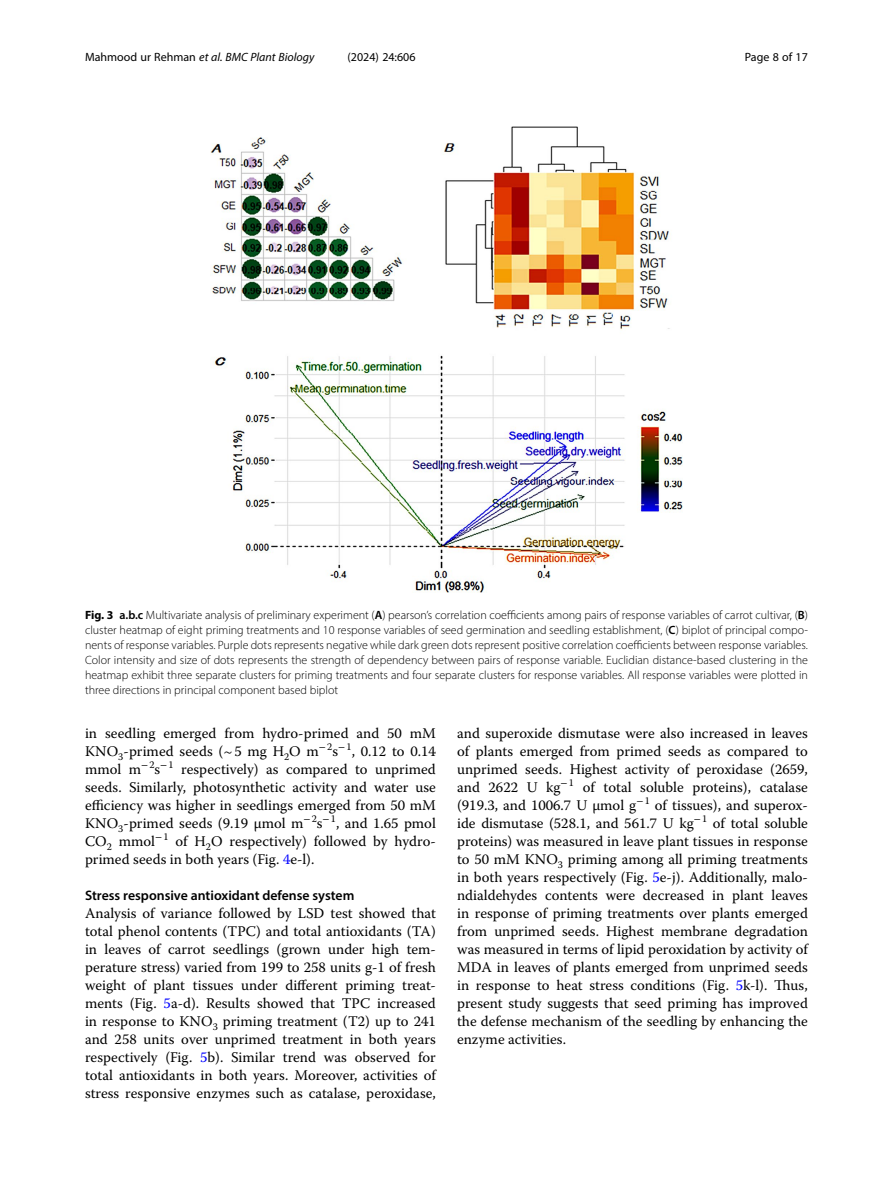
<style>
.page{position:relative;width:893px;height:1191px;background:#fff}
.page>*{position:absolute;margin:0;border:0;box-sizing:border-box;transform-origin:0 0}
.Body_Text{font:14.7px/18px "Warnock Pro";color:#000;text-align:justify}
.Body_Text_Indent{font:14.7px/18px "Warnock Pro";color:#000;text-align:justify}
.Head_2{font:600 13.8px "Myriad Pro";color:#000}
.Figure_Caption{font:300 12px/15px "Myriad Pro";color:#000;text-align:justify}
.t1{font:italic 12px "Myriad Pro";color:#000}
.t2{font:12px "Myriad Pro";color:#000}
.s1{font-style:normal}
.s2{font-weight:700}
.s3{font-weight:600}
.s4{color:#00f}
</style>
<div class="page">
<img style="left:210px;top:126px;width:472px;height:466px">
<p class="t1" style="left:85px;top:50px;width:231px"><span class="s1">Mahmood ur Rehman</span> et al. BMC Plant Biology</p>
<p class="t2" style="left:348px;top:50px;width:70px">(2024) 24:606</p>
<p class="t2" style="left:745px;top:50px;width:65px">Page 8 of 17</p>
<p class="Figure_Caption" style="left:85px;top:608px;width:724px"><span class="s2">Fig. 3</span> <span class="s3">a.b.c</span> Multivariate analysis of preliminary experiment (<span class="s3">A</span>) pearson’s correlation coefficients among pairs of response variables of carrot cultivar, (<span class="s3">B</span>) cluster heatmap of eight priming treatments and 10 response variables of seed germination and seedling establishment, (<span class="s3">C</span>) biplot of principal compo&shy;nents of response variables. Purple dots represents negative while dark green dots represent positive correlation coefficients between response variables.<br>Color intensity and size of dots represents the strength of dependency between pairs of response variable. Euclidian distance-based clustering in the heatmap exhibit three separate clusters for priming treatments and four separate clusters for response variables. All response variables were plotted in three directions in principal component based biplot</p>
<p class="Body_Text_Indent" style="left:85px;top:724px;width:352px">in seedling emerged from hydro-primed and 50 mM KNO<sub>3</sub>-primed seeds (~5 mg H<sub>2</sub>O m<sup>−</sup><sup>2</sup>s<sup>−</sup><sup>1</sup>, 0.12 to 0.14 mmol m<sup>−</sup><sup>2</sup>s<sup>−</sup><sup>1</sup> respectively) as compared to unprimed seeds. Similarly, photosynthetic activity and water use efficiency was higher in seedlings emerged from 50 mM KNO<sub>3</sub>-primed seeds (9.19 µmol m<sup>−</sup><sup>2</sup>s<sup>−</sup><sup>1</sup>, and 1.65 pmol CO<sub>2</sub> mmol<sup>−</sup><sup>1</sup> of H<sub>2</sub>O respectively) followed by hydro&shy;primed seeds in both years (Fig. <span class="s4">4</span>e-l).</p>
<p class="Head_2" style="left:85px;top:887px;width:271px">Stress responsive antioxidant defense system</p>
<p class="Body_Text" style="left:85px;top:904px;width:352px">Analysis of variance followed by LSD test showed that total phenol contents (TPC) and total antioxidants (TA) in leaves of carrot seedlings (grown under high tem&shy;perature stress) varied from 199 to 258 units g-1 of fresh weight of plant tissues under different priming treat&shy;ments (Fig. <span class="s4">5</span>a-d). Results showed that TPC increased in response to KNO<sub>3</sub> priming treatment (T2) up to 241 and 258 units over unprimed treatment in both years respectively (Fig. <span class="s4">5</span>b). Similar trend was observed for total antioxidants in both years. Moreover, activities of stress responsive enzymes such as catalase, peroxidase,</p>
<p class="Body_Text" style="left:457px;top:724px;width:352px">and superoxide dismutase were also increased in leaves of plants emerged from primed seeds as compared to unprimed seeds. Highest activity of peroxidase (2659, and 2622 U kg<sup>−</sup><sup>1</sup> of total soluble proteins), catalase (919.3, and 1006.7 U µmol g<sup>−</sup><sup>1</sup> of tissues), and superox&shy;ide dismutase (528.1, and 561.7 U kg<sup>−</sup><sup>1</sup> of total soluble proteins) was measured in leave plant tissues in response to 50 mM KNO<sub>3</sub> priming among all priming treatments in both years respectively (Fig. <span class="s4">5</span>e-j). Additionally, malo&shy;ndialdehydes contents were decreased in plant leaves in response of priming treatments over plants emerged from unprimed seeds. Highest membrane degradation was measured in terms of lipid peroxidation by activity of MDA in leaves of plants emerged from unprimed seeds in response to heat stress conditions (Fig. <span class="s4">5</span>k-l). Thus, present study suggests that seed priming has improved the defense mechanism of the seedling by enhancing the enzyme activities.</p>
</div>
